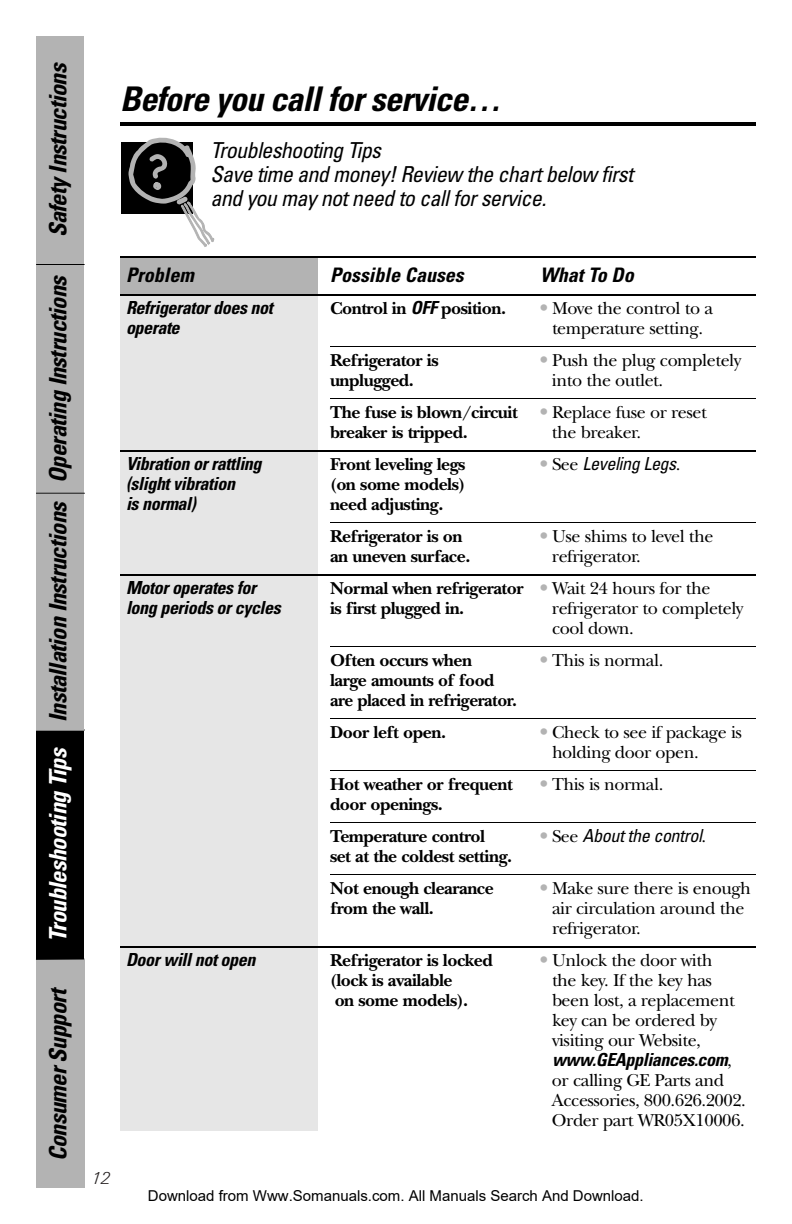
<style>
.page{position:relative;width:792px;height:1224px;background:#fff}
.page>*{position:absolute;margin:0;border:0;box-sizing:border-box;transform-origin:0 0}
.t1{font:italic 700 condensed 34px "Univers";color:#000}
.t2{font:italic 700 condensed 24px "Univers";letter-spacing:-.02em;color:#000}
.t3{font:italic 700 condensed 24px "Univers";letter-spacing:-.02em;color:#fff}
.t4{font:italic condensed 22px/24px "Univers";color:#000}
.t5{font:italic 700 condensed 20px "Univers";color:#000}
.t6{font:18px/20px "New Baskerville";letter-spacing:-.025em;color:#000}
.t7{font:700 18px/32px "New Baskerville";letter-spacing:-.025em;color:#000}
.t8{font:italic 700 condensed 18px "Univers";letter-spacing:-.02em;color:#000}
.t9{font:italic condensed 18px "Univers";color:#000}
.t10{font:18px "U46";color:#231f20}
.t11{font:15px "Arial";color:#000}
.s1{font-family:"Univers";font-style:italic;font-stretch:condensed}
.s2{font-family:"Univers";font-weight:700;font-stretch:condensed;color:#b3b3b3}
.s3{font-weight:700}
.s4{font-weight:700;font-style:normal;color:#b3b3b3}
.s5{font-family:"New Baskerville";font-style:normal;font-stretch:normal}
.s6{font-family:"Univers";font-stretch:condensed;color:#b3b3b3}
.s7{font-weight:400}
.s8{font-family:"New Baskerville";font-weight:400;font-style:normal;font-stretch:normal}
</style>
<div class="page">
<div style="left:120px;top:296px;width:198px;height:834px;background:#e6e6e6"></div>
<div style="left:120px;top:256px;width:198px;height:39px;background:#b3b3b3"></div>
<div style="left:121px;top:142px;width:72px;height:72px;background:#000"></div>
<svg style="left:128px;top:137px;width:86px;height:110px"></svg>
<hr style="left:120px;top:256px;width:636px;height:2px;background:#000">
<hr style="left:120px;top:294px;width:636px;height:2px;background:#000">
<hr style="left:330px;top:346px;width:426px;height:1px;background:#000">
<hr style="left:330px;top:398px;width:426px;height:1px;background:#000">
<hr style="left:120px;top:450px;width:636px;height:2px;background:#000">
<hr style="left:330px;top:522px;width:426px;height:1px;background:#000">
<hr style="left:120px;top:574px;width:636px;height:2px;background:#000">
<hr style="left:330px;top:646px;width:426px;height:1px;background:#000">
<hr style="left:330px;top:718px;width:426px;height:1px;background:#000">
<hr style="left:330px;top:770px;width:426px;height:1px;background:#000">
<hr style="left:330px;top:822px;width:426px;height:1px;background:#000">
<hr style="left:330px;top:874px;width:426px;height:1px;background:#000">
<hr style="left:120px;top:946px;width:636px;height:2px;background:#000">
<div style="left:36px;top:36px;width:48px;height:228px;background:#b3b3b3"></div>
<div style="left:36px;top:265px;width:48px;height:228px;background:#b3b3b3"></div>
<div style="left:36px;top:731px;width:48px;height:228px;background:#000"></div>
<div style="left:36px;top:960px;width:48px;height:228px;background:#b3b3b3"></div>
<hr style="left:36px;top:493px;width:49px;height:1px;background:#000">
<hr style="left:36px;top:730px;width:49px;height:1px;background:#000">
<hr style="left:36px;top:264px;width:49px;height:1px;background:#000">
<div style="left:36px;top:494px;width:48px;height:235px;background:#b3b3b3"></div>
<hr style="left:36px;top:959px;width:48px;height:1px;background:#000">
<hr style="left:120px;top:122px;width:636px;height:4px;background:#000">
<h2 class="t2" style="left:49px;top:237px;width:180px;rotate:-90deg">Safety Instructions</h2>
<h2 class="t2" style="left:49px;top:483px;width:213px;rotate:-90deg">Operating Instructions</h2>
<h2 class="t2" style="left:49px;top:722px;width:226px;rotate:-90deg">Installation Instructions</h2>
<h2 class="t3" style="left:49px;top:942px;width:199px;rotate:-90deg">Troubleshooting Tips</h2>
<h2 class="t2" style="left:49px;top:1161px;width:178px;rotate:-90deg">ConsumerSupport</h2>
<h1 class="t1" style="left:120px;top:86px;width:390px">Before you callforservice…</h1>
<p class="t4" style="left:210px;top:140px;width:429px">Troubleshooting Tips<br>Save time and money !Review the chartbelow first and you may notneed to callforservice.</p>
<p class="t5" style="left:126px;top:268px;width:73px">Problem</p>
<p class="t5" style="left:330px;top:268px;width:139px">Possible Causes</p>
<p class="t5" style="left:540px;top:268px;width:99px">WhatTo Do</p>
<p class="t8" style="left:126px;top:301px;width:152px">Refrigeratordoes not</p>
<p class="t7" style="left:330px;top:294px;width:178px">Control in <span class="s1">OFF</span> position.</p>
<p class="t6" style="left:540px;top:300px;width:174px"><span class="s2">•</span> Move the control to a</p>
<p class="t8" style="left:126px;top:321px;width:59px">operate</p>
<p class="t6" style="left:552px;top:320px;width:153px">temperature setting.</p>
<p class="t7" style="left:330px;top:346px;width:110px">Refrigerator is</p>
<p class="t6" style="left:540px;top:352px;width:203px"><span class="s2">•</span> Push the plug completely</p>
<p class="t7" style="left:330px;top:366px;width:85px">unplugged.</p>
<p class="t6" style="left:330px;top:366px;width:378px;line-height:32px;text-indent:222px">into the outlet.<br><span class="s3">The fuse is blown/circuit</span> <span class="s2">•</span> Replace fuse or reset</p>
<p class="t7" style="left:330px;top:418px;width:139px">breaker is tripped.</p>
<p class="t6" style="left:552px;top:424px;width:91px">the breaker.</p>
<p class="t8" style="left:126px;top:457px;width:141px">Vibration orrattling</p>
<p class="t7" style="left:330px;top:450px;width:137px">Front leveling legs</p>
<p class="t9" style="left:540px;top:457px;width:142px"><span class="s4">•</span> <span class="s5">S e e</span> Leveling Legs<span class="s5">.</span></p>
<p class="t8" style="left:126px;top:477px;width:114px">(slightvibration</p>
<p class="t7" style="left:330px;top:470px;width:137px">(on some models)</p>
<p class="t8" style="left:126px;top:497px;width:75px">is normal)</p>
<p class="t7" style="left:330px;top:490px;width:134px">need adjusting.<br>Refrigerator is on</p>
<p class="t6" style="left:540px;top:528px;width:175px"><span class="s2">•</span> Use shims to level the</p>
<p class="t7" style="left:330px;top:542px;width:142px">an uneven surface.</p>
<p class="t6" style="left:552px;top:548px;width:90px">refrigerator.</p>
<p class="t8" style="left:126px;top:581px;width:135px">Motoroperates for</p>
<p class="t7" style="left:330px;top:574px;width:382px">Normal when refrigerator <span class="s6">•</span> <span class="s7">Wait 24 hours for the</span></p>
<p class="t8" style="left:126px;top:601px;width:160px">long periods orcycles</p>
<p class="t7" style="left:330px;top:594px;width:136px">is first plugged in.</p>
<p class="t6" style="left:552px;top:600px;width:193px">refrigerator to completely cool down.</p>
<p class="t7" style="left:330px;top:646px;width:144px">Often occurs when</p>
<p class="t6" style="left:540px;top:652px;width:125px"><span class="s2">•</span> This is normal.</p>
<p class="t7" style="left:330px;top:672px;width:188px;line-height:20px">large amounts of food are placed in refrigerator.</p>
<p class="t7" style="left:330px;top:718px;width:118px">Door left open.</p>
<p class="t6" style="left:552px;top:724px;width:192px;text-indent:-12px"><span class="s2">•</span> Check to see if package is holding door open.</p>
<p class="t7" style="left:330px;top:770px;width:184px">Hot weather or frequent</p>
<p class="t6" style="left:540px;top:776px;width:125px"><span class="s2">•</span> This is normal.</p>
<p class="t7" style="left:330px;top:790px;width:157px">door openings.<br>Temperature control</p>
<p class="t9" style="left:540px;top:829px;width:168px"><span class="s4">•</span> <span class="s5">S e e</span> Aboutthe control<span class="s5">.</span></p>
<p class="t7" style="left:330px;top:842px;width:184px">set at the coldest setting.<br>Not enough clearance</p>
<p class="t6" style="left:540px;top:880px;width:213px"><span class="s2">•</span> Make sure there is enough</p>
<p class="t7" style="left:330px;top:894px;width:106px">from the wall.</p>
<p class="t6" style="left:552px;top:900px;width:194px">air circulation around the refrigerator.</p>
<p class="t8" style="left:126px;top:953px;width:135px">Doorwillnotopen</p>
<p class="t7" style="left:330px;top:946px;width:164px">Refrigerator is locked</p>
<p class="t6" style="left:540px;top:952px;width:174px"><span class="s2">•</span> Unlock the door with</p>
<p class="t7" style="left:330px;top:966px;width:124px">(lock is available</p>
<p class="t6" style="left:552px;top:972px;width:162px">the key. If the key has</p>
<p class="t7" style="left:335px;top:986px;width:135px">on some models).</p>
<p class="t6" style="left:552px;top:992px;width:184px">been lost, a replacement key can be ordered by visiting our Website,</p>
<p class="t8" style="left:552px;top:1053px;width:181px">www.GEAppliances.com<span class="s8">,</span></p>
<p class="t6" style="left:552px;top:1072px;width:195px">or calling GE Parts and<br>Accessories, 800.626.2002.<br>Order part WR05X10006.</p>
<p class="t10" style="left:90px;top:1172px;width:22px">12</p>
<p class="t11" style="left:148px;top:1187px;width:497px">Download from Www.Somanuals.com. All Manuals Search And Download.</p>
</div>
